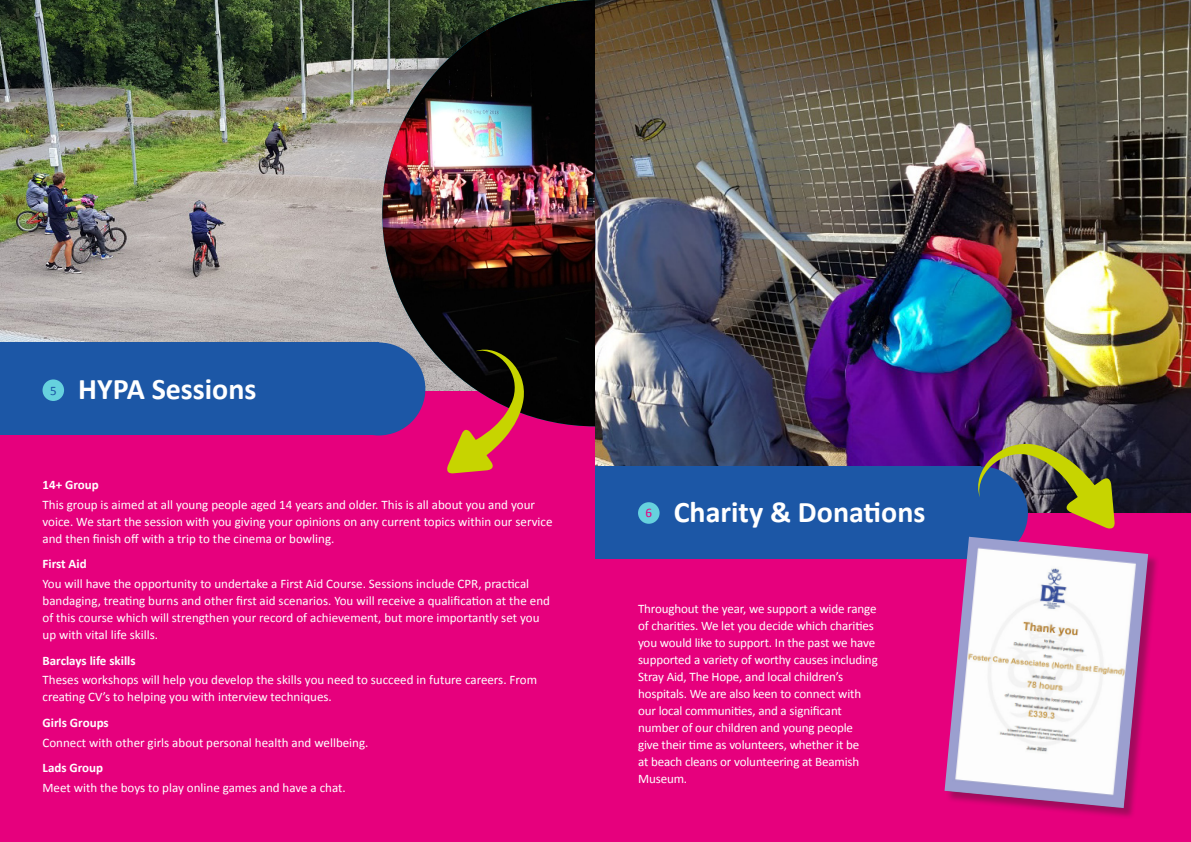
<style>
.page{position:relative;width:1191px;height:842px;background:#fff}
.page>*{position:absolute;margin:0;border:0;box-sizing:border-box;transform-origin:0 0}
.t1{font:700 30px "Calibri";color:#fff}
.t2{font:13px/17px "Calibri";color:#fff}
.t3{font:700 13px "Calibri";color:#fff}
.t4{font:13px "Calibri";color:#1c57a6}
.t5{font:13px "Calibri";color:#e6007d}
</style>
<div class="page">
<div style="left:0;top:255px;width:1191px;height:587px;background:#e6007d"></div>
<img style="left:0;top:0;width:382px;height:342px">
<img style="left:382px;top:0;width:213px;height:426px">
<img style="left:595px;top:0;width:596px;height:513px">
<div style="left:595px;top:466px;width:386px;height:93px;background:#1c57a6"></div>
<div style="left:935px;top:466px;width:93px;height:93px;background:#1c57a6;border-radius:50%"></div>
<div style="left:0;top:342px;width:379px;height:93px;background:#1c57a6"></div>
<div style="left:332px;top:342px;width:93px;height:93px;background:#1c57a6;border-radius:50%"></div>
<svg style="left:444px;top:349px;width:80px;height:125px"></svg>
<div style="left:43px;top:379px;width:21px;height:22px;background:#66d1de;border-radius:50%"></div>
<svg style="left:977px;top:443px;width:138px;height:89px"></svg>
<div style="left:638px;top:502px;width:21px;height:22px;background:#66d1de;border-radius:50%"></div>
<div style="left:945px;top:538px;width:214px;height:281px;background:#231f20;opacity:.35"></div>
<img style="left:944px;top:537px;width:204px;height:271px">
<p class="t4" style="left:50px;top:382px;width:8px">5</p>
<p class="t1" style="left:78px;top:370px;width:180px">HYPA Sessions</p>
<p class="t3" style="left:43px;top:476px;width:58px">14+ Group</p>
<p class="t2" style="left:43px;top:496px;width:511px">This group is aimed at all young people aged 14 years and older. This is all about you and your voice. We start the session with you giving your opinions on any current topics within our service and then finish off with a trip to the cinema or bowling.</p>
<p class="t3" style="left:43px;top:556px;width:46px">First Aid</p>
<p class="t2" style="left:43px;top:575px;width:509px">You will have the opportunity to undertake a First Aid Course. Sessions include CPR, practical bandaging, treating burns and other first aid scenarios. You will receive a qualification at the end of this course which will strengthen your record of achievement, but more importantly set you up with vital life skills.</p>
<p class="t3" style="left:43px;top:652px;width:95px">Barclays life skills</p>
<p class="t2" style="left:43px;top:672px;width:496px">Theses workshops will help you develop the skills you need to succeed in future careers. From creating CV’s to helping you with interview techniques.</p>
<p class="t3" style="left:43px;top:714px;width:68px">Girls Groups</p>
<p class="t2" style="left:43px;top:734px;width:327px">Connect with other girls about personal health and wellbeing.</p>
<p class="t3" style="left:43px;top:760px;width:62px">Lads Group</p>
<p class="t2" style="left:43px;top:779px;width:305px">Meet with the boys to play online games and have a chat.</p>
<p class="t5" style="left:645px;top:505px;width:8px">6</p>
<p class="t1" style="left:674px;top:493px;width:253px">Charity &amp; Donations</p>
<p class="t2" style="left:638px;top:600px;width:241px">Throughout the year, we support a wide range of charities. We let you decide which charities you would like to support. In the past we have supported a variety of worthy causes including Stray Aid, The Hope, and local children’s hospitals. We are also keen to connect with our local communities, and a significant number of our children and young people<br>give their time as volunteers, whether it be<br>at beach cleans or volunteering at Beamish Museum.</p>
</div>
